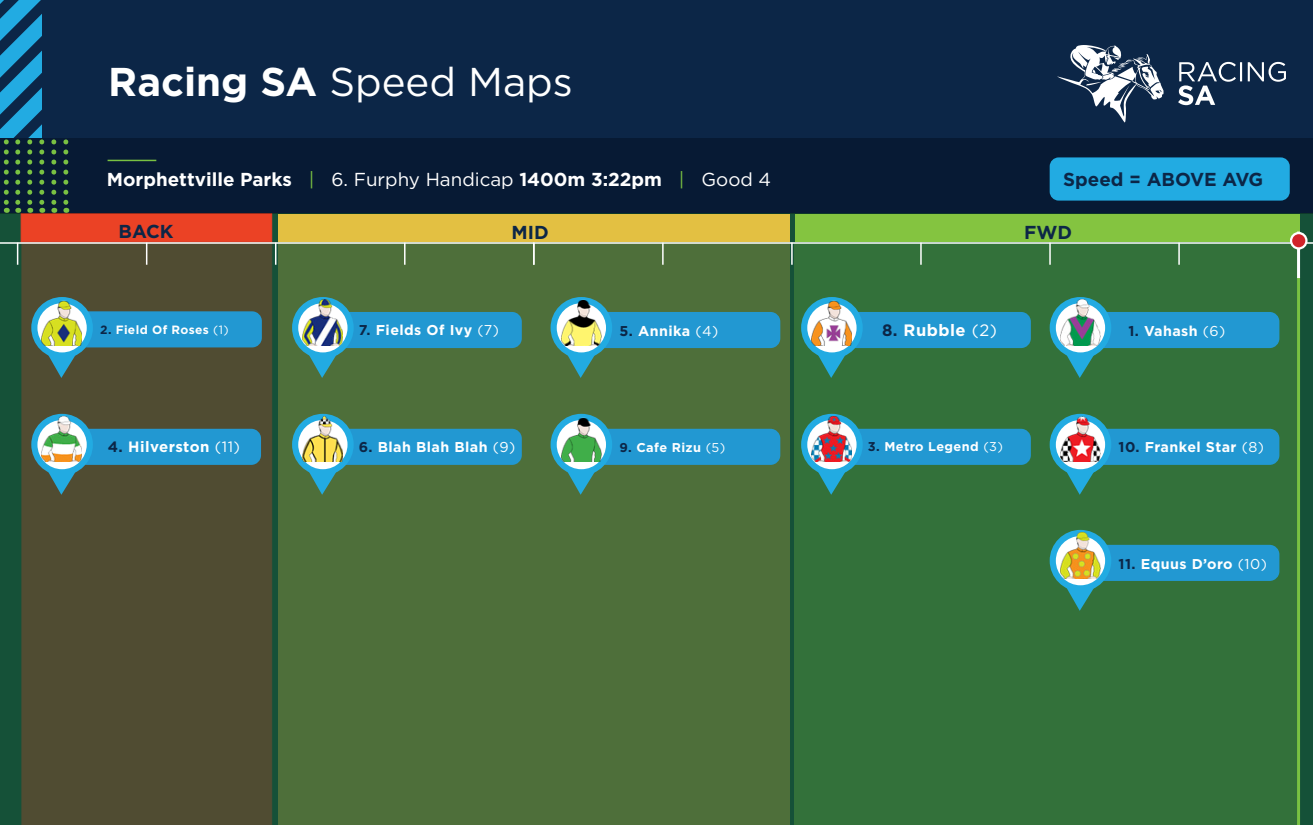
<style>
.page{position:relative;width:1313px;height:825px;background:#fff}
.page>*{position:absolute;margin:0;border:0;box-sizing:border-box;transform-origin:0 0}
.t1{font:40.2px "Gotham HTF";color:#fff}
.t2{font:700 18.75px "Gotham HTF";color:#fff}
.t3{font:700 18.75px "Gotham HTF";color:#0c2647}
.t4{font:700 16.5px "Gotham HTF";letter-spacing:.03em;color:#fff}
.t5{font:700 15px "Gotham HTF";letter-spacing:.03em;color:#fff}
.t6{font:700 14.25px "Gotham HTF";letter-spacing:.03em;color:#fff}
.t7{font:700 12.75px "Gotham HTF";letter-spacing:.03em;color:#fff}
.t8{font:700 12px "Gotham HTF";letter-spacing:.03em;color:#fff}
.s1{font-weight:700}
.s2{font-weight:400;color:#79c142}
.s3{font-weight:400}
.s4{color:#0c2647}
.s5{font-family:"Gotham";font-weight:400}
</style>
<div class="page">
<div style="left:0;top:214px;width:1312px;height:611px;background:#155138"></div>
<div style="left:21px;top:213px;width:251px;height:29px;background:#eb4225;border:1px solid #eb3e26"></div>
<div style="left:279px;top:214px;width:511px;height:28px;background:#e3c042"></div>
<div style="left:794px;top:214px;width:505px;height:28px;background:#84c440"></div>
<div style="left:22px;top:244px;width:250px;height:581px;background:#504c32"></div>
<div style="left:279px;top:243px;width:511px;height:582px;background:#4e6f3a"></div>
<div style="left:794px;top:244px;width:503px;height:581px;background:#33713a"></div>
<div style="left:0;top:0;width:1312px;height:213px;background:#0c2647"></div>
<hr style="left:0;top:242px;width:1312px;height:2px;background:#fff">
<div style="left:0;top:138px;width:1312px;height:76px;background:#071a34"></div>
<svg style="left:17px;top:244px;width:1px;height:21px"></svg>
<svg style="left:146px;top:244px;width:1px;height:21px"></svg>
<svg style="left:275px;top:244px;width:1px;height:21px"></svg>
<svg style="left:404px;top:244px;width:1px;height:21px"></svg>
<hr style="left:108px;top:160px;width:48px;height:1px;background:#79c142">
<svg style="left:1178px;top:62px;width:107px;height:43px"></svg>
<svg style="left:1057px;top:45px;width:106px;height:77px"></svg>
<svg style="left:533px;top:244px;width:1px;height:21px"></svg>
<svg style="left:662px;top:244px;width:1px;height:21px"></svg>
<svg style="left:791px;top:243px;width:1px;height:22px"></svg>
<svg style="left:920px;top:243px;width:1px;height:22px"></svg>
<svg style="left:1049px;top:243px;width:1px;height:22px"></svg>
<svg style="left:1178px;top:243px;width:1px;height:22px"></svg>
<svg style="left:51px;top:139px;width:5px;height:74px"></svg>
<svg style="left:63px;top:139px;width:5px;height:74px"></svg>
<svg style="left:0;top:0;width:44px;height:213px"></svg>
<hr style="left:1297px;top:277px;width:3px;height:548px;background:#79c142">
<hr style="left:1297px;top:232px;width:3px;height:46px;background:#fff">
<svg style="left:1291px;top:233px;width:15px;height:15px"></svg>
<div style="left:1289px;top:232px;width:18px;height:18px;border:2px solid #fff;border-radius:50%"></div>
<svg style="left:550px;top:297px;width:230px;height:81px"></svg>
<img style="left:561px;top:299px;width:40px;height:46px">
<svg style="left:550px;top:414px;width:230px;height:81px"></svg>
<img style="left:561px;top:416px;width:40px;height:46px">
<svg style="left:31px;top:297px;width:231px;height:81px;background:#40717a"></svg>
<img style="left:42px;top:299px;width:40px;height:46px">
<svg style="left:1049px;top:297px;width:230px;height:81px"></svg>
<img style="left:1060px;top:299px;width:40px;height:46px">
<svg style="left:801px;top:414px;width:229px;height:81px"></svg>
<img style="left:811px;top:416px;width:40px;height:46px">
<svg style="left:292px;top:414px;width:230px;height:81px"></svg>
<img style="left:302px;top:416px;width:40px;height:46px">
<svg style="left:31px;top:414px;width:230px;height:81px;background:#40717b"></svg>
<img style="left:42px;top:416px;width:40px;height:46px">
<svg style="left:801px;top:297px;width:229px;height:81px"></svg>
<img style="left:811px;top:299px;width:40px;height:46px">
<svg style="left:292px;top:297px;width:230px;height:81px"></svg>
<img style="left:302px;top:299px;width:40px;height:46px">
<svg style="left:1049px;top:414px;width:230px;height:81px"></svg>
<img style="left:1060px;top:416px;width:40px;height:46px">
<svg style="left:1049px;top:530px;width:230px;height:81px"></svg>
<img style="left:1060px;top:532px;width:40px;height:46px">
<div style="left:1049px;top:157px;width:240px;height:44px;background:#22abe2;border-radius:9px"></div>
<p class="t1" style="left:108px;top:59px;width:466px"><span class="s1">Racing SA</span> Speed Maps</p>
<p class="t2" style="left:107px;top:169px;width:666px">Morphettville Parks <span class="s2">|</span> <span class="s3">6. Furphy Handicap</span> 1400m 3:22pm <span class="s2">|</span> <span class="s3">Good 4</span></p>
<p class="t3" style="left:119px;top:220px;width:57px">BACK</p>
<p class="t3" style="left:511px;top:222px;width:39px">MID</p>
<p class="t3" style="left:1024px;top:221px;width:49px">FWD</p>
<p class="t3" style="left:1063px;top:169px;width:202px">Speed = ABOVE AVG</p>
<p class="t6" style="left:359px;top:322px;width:142px"><span class="s4">7.</span> Fields Of Ivy <span class="s5">(7)</span></p>
<p class="t4" style="left:882px;top:321px;width:116px"><span class="s4">8.</span> Rubble <span class="s5">(2)</span></p>
<p class="t8" style="left:100px;top:323px;width:130px"><span class="s4">2.</span> Field Of Roses <span class="s5">(1)</span></p>
<p class="t6" style="left:1128px;top:322px;width:98px"><span class="s4">1.</span> Vahash <span class="s5">(6)</span></p>
<p class="t6" style="left:619px;top:322px;width:100px"><span class="s4">5.</span> Annika <span class="s5">(4)</span></p>
<p class="t5" style="left:108px;top:438px;width:134px"><span class="s4">4.</span> Hilverston <span class="s5">(11)</span></p>
<p class="t6" style="left:359px;top:439px;width:158px"><span class="s4">6.</span> Blah Blah Blah <span class="s5">(9)</span></p>
<p class="t7" style="left:868px;top:439px;width:137px"><span class="s4">3.</span> Metro Legend <span class="s5">(3)</span></p>
<p class="t7" style="left:619px;top:440px;width:107px"><span class="s4">9.</span> Cafe Rizu <span class="s5">(5)</span></p>
<p class="t6" style="left:1118px;top:439px;width:147px"><span class="s4">10.</span> Frankel Star <span class="s5">(8)</span></p>
<p class="t6" style="left:1118px;top:555px;width:150px"><span class="s4">11.</span> Equus D’oro <span class="s5">(10)</span></p>
</div>
